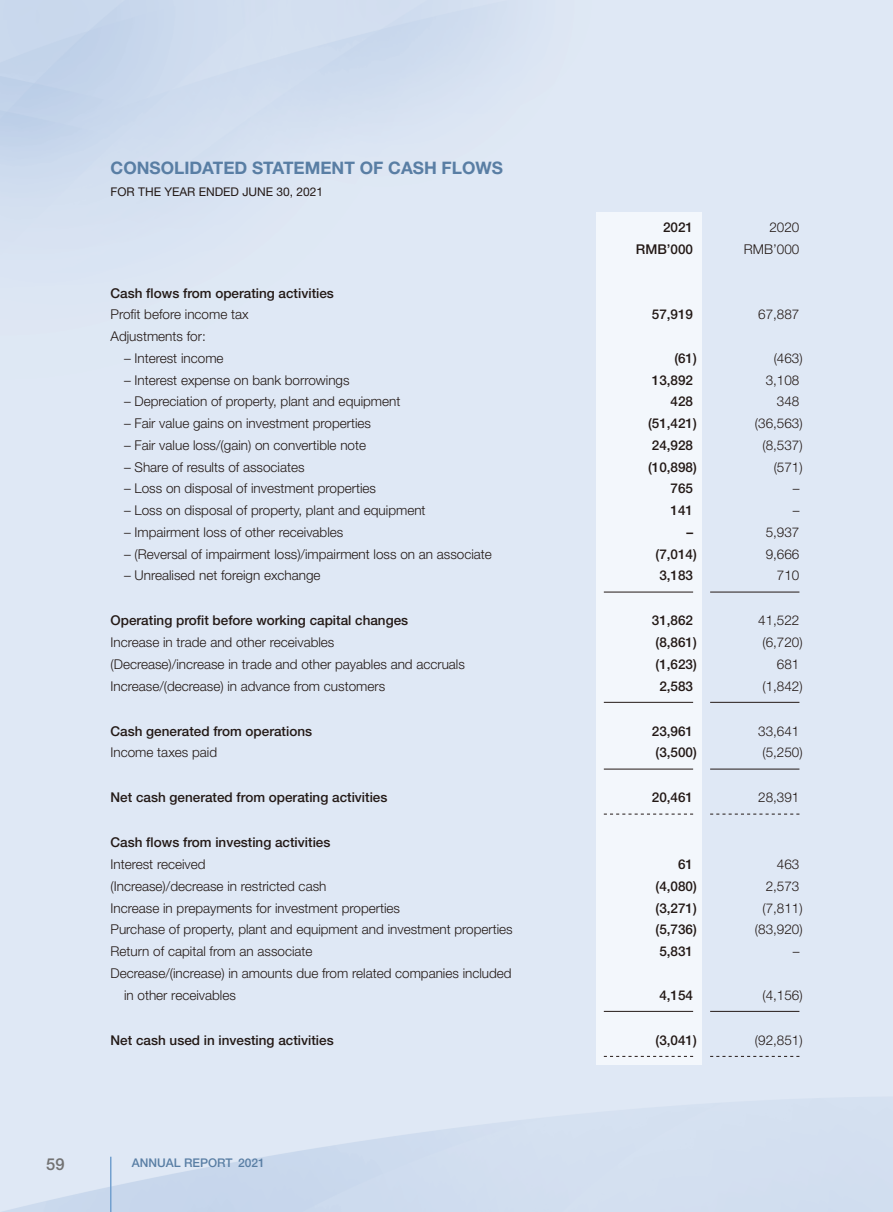
<style>
.page{position:relative;width:893px;height:1212px;background:#fff}
.page>*{position:absolute;margin:0;border:0;box-sizing:border-box;transform-origin:0 0}
.Heading{font:700 17.25px "Helvetica Neue LT Std";color:#597ea4}
.t1{font:500 16.5px "Helvetica Neue LT Std";color:#727272}
.Table_2_Colume{font:300 13.5px "Helvetica Neue LT Std";color:#231916}
.Table_2_Colume-2{font:500 13.5px "Helvetica Neue LT Std";color:#231916}
.Date{font:12px "Helvetica Neue LT Std";color:#231916}
.t2{font:500 12px "Helvetica Neue LT Std";color:#597ea4}
</style>
<div class="page">
<hr style="left:110px;top:1157px;width:2px;height:55px;background:#72a0cf">
<div style="left:596px;top:213px;width:106px;height:852px;background:#f3f7fc"></div>
<hr style="left:604px;top:592px;width:89px;height:1px;background:#231916">
<hr style="left:710px;top:592px;width:89px;height:1px;background:#231916">
<hr style="left:604px;top:702px;width:89px;height:1px;background:#231916">
<hr style="left:710px;top:702px;width:89px;height:1px;background:#231916">
<hr style="left:604px;top:769px;width:89px;height:1px;background:#231916">
<hr style="left:710px;top:769px;width:89px;height:1px;background:#231916">
<svg style="left:604px;top:814px;width:89px;height:1px"></svg>
<svg style="left:710px;top:814px;width:89px;height:1px"></svg>
<hr style="left:604px;top:1011px;width:89px;height:1px;background:#231916">
<hr style="left:710px;top:1011px;width:89px;height:1px;background:#231916">
<svg style="left:604px;top:1056px;width:89px;height:1px"></svg>
<svg style="left:710px;top:1056px;width:89px;height:1px"></svg>
<p class="Heading" style="left:111px;top:157px;width:394px">CONSOLIDATED STATEMENT OF CASH FLOWS</p>
<p class="Date" style="left:111px;top:184px;width:214px">FOR THE YEAR ENDED JUNE 30, 2021</p>
<p class="Table_2_Colume-2" style="left:663px;top:219px;width:32px">2021</p>
<p class="Table_2_Colume" style="left:769px;top:219px;width:32px">2020</p>
<p class="Table_2_Colume-2" style="left:636px;top:241px;width:59px">RMB’000</p>
<p class="Table_2_Colume" style="left:744px;top:241px;width:57px">RMB’000</p>
<p class="Table_2_Colume-2" style="left:111px;top:285px;width:225px">Cash flows from operating activities</p>
<p class="Table_2_Colume" style="left:111px;top:306px;width:140px">Profit before income tax</p>
<p class="Table_2_Colume-2" style="left:652px;top:306px;width:43px">57,919</p>
<p class="Table_2_Colume" style="left:758px;top:306px;width:43px">67,887</p>
<p class="Table_2_Colume" style="left:111px;top:328px;width:97px">Adjustments for:</p>
<p class="Table_2_Colume" style="left:124px;top:350px;width:101px">– Interest income</p>
<p class="Table_2_Colume-2" style="left:674px;top:350px;width:24px">(61)</p>
<p class="Table_2_Colume" style="left:774px;top:350px;width:31px">(463)</p>
<p class="Table_2_Colume" style="left:124px;top:372px;width:227px">– Interest expense on bank borrowings</p>
<p class="Table_2_Colume-2" style="left:652px;top:372px;width:43px">13,892</p>
<p class="Table_2_Colume" style="left:766px;top:372px;width:35px">3,108</p>
<p class="Table_2_Colume" style="left:124px;top:393px;width:278px">– Depreciation of property, plant and equipment</p>
<p class="Table_2_Colume-2" style="left:671px;top:393px;width:24px">428</p>
<p class="Table_2_Colume" style="left:777px;top:393px;width:24px">348</p>
<p class="Table_2_Colume" style="left:124px;top:415px;width:249px">– Fair value gains on investment properties</p>
<p class="Table_2_Colume-2" style="left:648px;top:415px;width:50px">(51,421)</p>
<p class="Table_2_Colume" style="left:755px;top:415px;width:49px">(36,563)</p>
<p class="Table_2_Colume" style="left:124px;top:437px;width:244px">– Fair value loss/(gain) on convertible note</p>
<p class="Table_2_Colume-2" style="left:652px;top:437px;width:43px">24,928</p>
<p class="Table_2_Colume" style="left:762px;top:437px;width:42px">(8,537)</p>
<p class="Table_2_Colume" style="left:124px;top:459px;width:182px">– Share of results of associates</p>
<p class="Table_2_Colume-2" style="left:648px;top:459px;width:50px">(10,898)</p>
<p class="Table_2_Colume" style="left:774px;top:459px;width:31px">(571)</p>
<p class="Table_2_Colume" style="left:124px;top:480px;width:254px">– Loss on disposal of investment properties</p>
<p class="Table_2_Colume-2" style="left:671px;top:480px;width:24px">765</p>
<p class="Table_2_Colume" style="left:793px;top:480px;width:8px">–</p>
<p class="Table_2_Colume" style="left:124px;top:502px;width:303px">– Loss on disposal of property, plant and equipment</p>
<p class="Table_2_Colume-2" style="left:671px;top:502px;width:24px">141</p>
<p class="Table_2_Colume" style="left:793px;top:502px;width:8px">–</p>
<p class="Table_2_Colume" style="left:124px;top:524px;width:221px">– Impairment loss of other receivables</p>
<p class="Table_2_Colume-2" style="left:686px;top:524px;width:8px">–</p>
<p class="Table_2_Colume" style="left:766px;top:524px;width:35px">5,937</p>
<p class="Table_2_Colume" style="left:124px;top:546px;width:369px">– (Reversal of impairment loss)/impairment loss on an associate</p>
<p class="Table_2_Colume-2" style="left:656px;top:546px;width:43px">(7,014)</p>
<p class="Table_2_Colume" style="left:766px;top:546px;width:35px">9,666</p>
<p class="Table_2_Colume" style="left:124px;top:567px;width:198px">– Unrealised net foreign exchange</p>
<p class="Table_2_Colume-2" style="left:659px;top:567px;width:35px">3,183</p>
<p class="Table_2_Colume" style="left:777px;top:567px;width:24px">710</p>
<p class="Table_2_Colume-2" style="left:111px;top:612px;width:299px">Operating profit before working capital changes</p>
<p class="Table_2_Colume-2" style="left:652px;top:612px;width:43px">31,862</p>
<p class="Table_2_Colume" style="left:758px;top:612px;width:43px">41,522</p>
<p class="Table_2_Colume" style="left:111px;top:634px;width:225px">Increase in trade and other receivables</p>
<p class="Table_2_Colume-2" style="left:656px;top:634px;width:43px">(8,861)</p>
<p class="Table_2_Colume" style="left:762px;top:634px;width:42px">(6,720)</p>
<p class="Table_2_Colume" style="left:111px;top:656px;width:356px">(Decrease)/increase in trade and other payables and accruals</p>
<p class="Table_2_Colume-2" style="left:656px;top:656px;width:43px">(1,623)</p>
<p class="Table_2_Colume" style="left:777px;top:656px;width:24px">681</p>
<p class="Table_2_Colume" style="left:111px;top:678px;width:276px">Increase/(decrease) in advance from customers</p>
<p class="Table_2_Colume-2" style="left:659px;top:678px;width:35px">2,583</p>
<p class="Table_2_Colume" style="left:762px;top:678px;width:42px">(1,842)</p>
<p class="Table_2_Colume-2" style="left:111px;top:723px;width:203px">Cash generated from operations</p>
<p class="Table_2_Colume-2" style="left:652px;top:723px;width:43px">23,961</p>
<p class="Table_2_Colume" style="left:758px;top:723px;width:43px">33,641</p>
<p class="Table_2_Colume" style="left:111px;top:744px;width:108px">Income taxes paid</p>
<p class="Table_2_Colume-2" style="left:656px;top:744px;width:43px">(3,500)</p>
<p class="Table_2_Colume" style="left:762px;top:744px;width:42px">(5,250)</p>
<p class="Table_2_Colume-2" style="left:111px;top:789px;width:278px">Net cash generated from operating activities</p>
<p class="Table_2_Colume-2" style="left:652px;top:789px;width:43px">20,461</p>
<p class="Table_2_Colume" style="left:758px;top:789px;width:43px">28,391</p>
<p class="Table_2_Colume-2" style="left:111px;top:834px;width:221px">Cash flows from investing activities</p>
<p class="Table_2_Colume" style="left:111px;top:856px;width:97px">Interest received</p>
<p class="Table_2_Colume-2" style="left:678px;top:856px;width:17px">61</p>
<p class="Table_2_Colume" style="left:777px;top:856px;width:24px">463</p>
<p class="Table_2_Colume" style="left:111px;top:878px;width:217px">(Increase)/decrease in restricted cash</p>
<p class="Table_2_Colume-2" style="left:656px;top:878px;width:43px">(4,080)</p>
<p class="Table_2_Colume" style="left:766px;top:878px;width:35px">2,573</p>
<p class="Table_2_Colume" style="left:111px;top:900px;width:291px">Increase in prepayments for investment properties</p>
<p class="Table_2_Colume-2" style="left:656px;top:900px;width:43px">(3,271)</p>
<p class="Table_2_Colume" style="left:762px;top:900px;width:42px">(7,811)</p>
<p class="Table_2_Colume" style="left:111px;top:921px;width:404px">Purchase of property, plant and equipment and investment properties</p>
<p class="Table_2_Colume-2" style="left:656px;top:921px;width:43px">(5,736)</p>
<p class="Table_2_Colume" style="left:755px;top:921px;width:49px">(83,920)</p>
<p class="Table_2_Colume" style="left:111px;top:943px;width:204px">Return of capital from an associate</p>
<p class="Table_2_Colume-2" style="left:659px;top:943px;width:35px">5,831</p>
<p class="Table_2_Colume" style="left:793px;top:943px;width:8px">–</p>
<p class="Table_2_Colume" style="left:111px;top:965px;width:403px">Decrease/(increase) in amounts due from related companies included</p>
<p class="Table_2_Colume" style="left:124px;top:987px;width:113px">in other receivables</p>
<p class="Table_2_Colume-2" style="left:659px;top:987px;width:35px">4,154</p>
<p class="Table_2_Colume" style="left:762px;top:987px;width:42px">(4,156)</p>
<p class="Table_2_Colume-2" style="left:111px;top:1032px;width:225px">Net cash used in investing activities</p>
<p class="Table_2_Colume-2" style="left:656px;top:1032px;width:43px">(3,041)</p>
<p class="Table_2_Colume" style="left:755px;top:1032px;width:49px">(92,851)</p>
<p class="t1" style="left:46px;top:1155px;width:20px">59</p>
<p class="t2" style="left:132px;top:1155px;width:135px">ANNUAL REPORT 2021</p>
</div>
